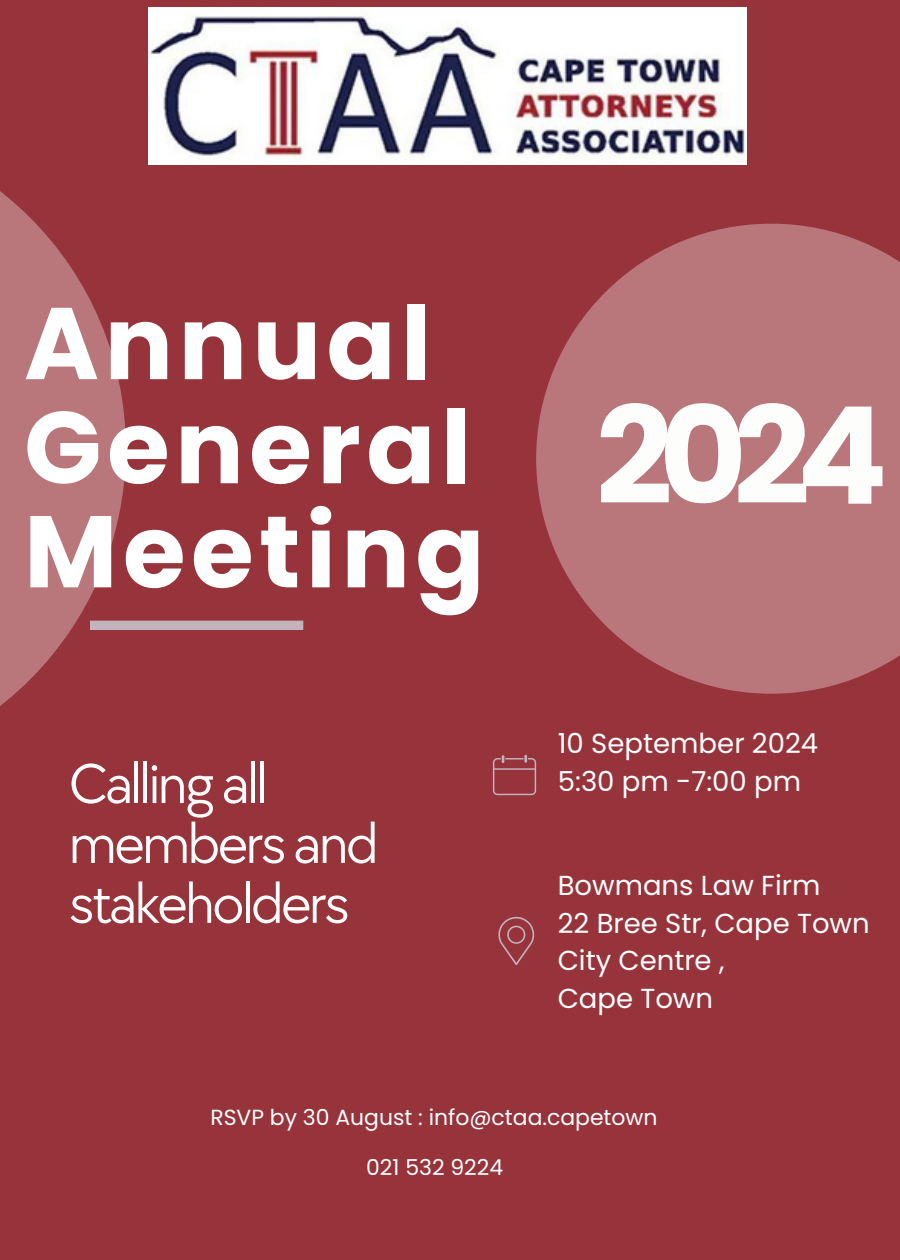
<style>
.page{position:relative;width:900px;height:1260px;background:#97343b}
.page>*{position:absolute;margin:0;border:0;box-sizing:border-box;transform-origin:0 0}
.t1{font:700 135px "Poppins";color:#fdfdfc}
.t2{font:700 101.75px/104px "Poppins";letter-spacing:.055em;color:#fff}
.t3{font:58.25px/60px "TT Chocolates";letter-spacing:-.05em;color:#fff}
.t4{font:27.5px/37.5px "Poppins";color:#fff}
.t5{font:22px "Poppins";color:#fff}
</style>
<div class="page">
<svg style="left:536px;top:224px;width:364px;height:470px;fill:#b9767b"></svg>
<img style="left:149px;top:7px;width:598px;height:158px">
<svg style="left:498px;top:917px;width:36px;height:47px"></svg>
<svg style="left:493px;top:755px;width:43px;height:40px"></svg>
<div style="left:90px;top:621px;width:213px;height:9px;background:#c3b3bd"></div>
<svg style="left:0;top:191px;width:126px;height:515px;fill:#b9767b"></svg>
<h3 class="t2" style="left:24px;top:292px;width:462px">Annual<br>General<br>Meeting</h3>
<h4 class="t3" style="left:69px;top:756px;width:312px">Calling all members and stakeholders</h4>
<p class="t1" style="left:596px;top:362px;width:294px">2024</p>
<p class="t4" style="left:558px;top:725px;width:262px">10 September 2024<br>5:30 pm -7:00 pm</p>
<h1 class="t4" style="left:558px;top:867px;width:313px">Bowmans Law Firm<br>22 Bree Str, Cape Town<br>City Centre ,<br>Cape Town</h1>
<h4 class="t5" style="left:210px;top:1102px;width:449px">RSVP by 30 August : info@ctaa.capetown</h4>
<p class="t5" style="left:366px;top:1152px;width:139px">021 532 9224</p>
</div>
